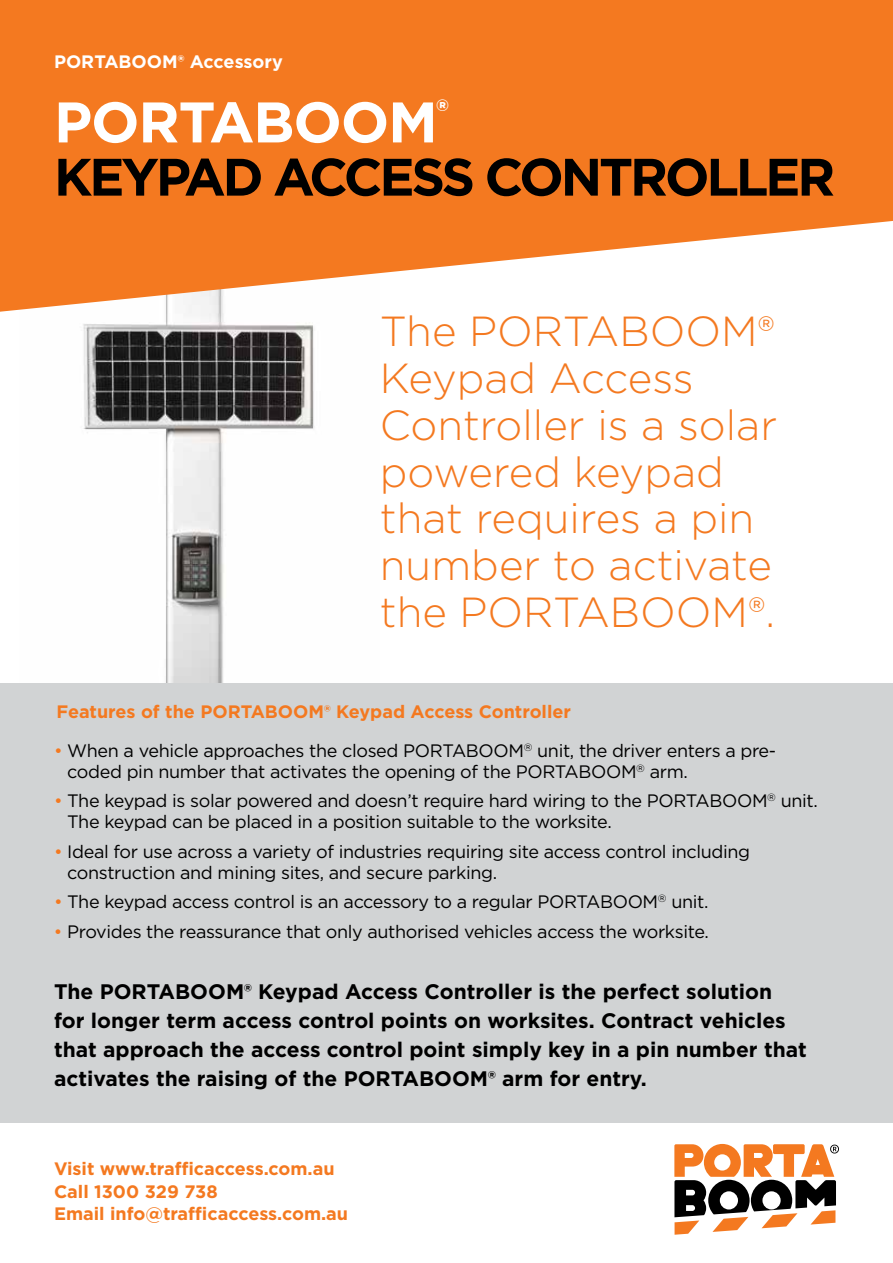
<style>
.page{position:relative;width:893px;height:1263px;background:#fff}
.page>*{position:absolute;margin:0;border:0;box-sizing:border-box;transform-origin:0 0}
.t1{font:700 57.15px "Gotham";letter-spacing:-.02em;color:#fff}
.t2{font:700 52.65px "Gotham";letter-spacing:-.06em;color:#000}
.t3{font:300 42px/46.8px "Gotham";color:#f47920}
.t4{font:700 21px/28.8px "Gotham";color:#000}
.t5{font:18px/21px "Gotham";letter-spacing:-.02em;color:#000}
.t6{font:700 18px/22.5px "Gotham";color:#f47920}
.t7{font:700 18px "Gotham";color:#fff}
.s1{color:#f47920}
</style>
<div class="page">
<img style="left:83px;top:312px;width:232px;height:371px">
<div style="left:0;top:683px;width:893px;height:440px;background:#d1d3d4"></div>
<svg style="left:0;top:0;width:893px;height:312px;background:#f58c40"></svg>
<svg style="left:674px;top:1144px;width:165px;height:91px"></svg>
<p class="t7" style="left:54px;top:50px;width:230px">PORTABOOM® Accessory</p>
<h1 class="t1" style="left:54px;top:84px;width:396px">PORTABOOM<sup>®</sup></h1>
<h2 class="t2" style="left:54px;top:142px;width:783px">KEYPAD ACCESS CONTROLLER</h2>
<h3 class="t3" style="left:380px;top:307px;width:399px">The PORTABOOM®<br>Keypad Access<br>Controller is a solar powered keypad that requires a pin number to activate the PORTABOOM®.</h3>
<p class="t6" style="left:56px;top:700px;width:516px">Features of the PORTABOOM® Keypad Access Controller</p>
<p class="t5" style="left:67px;top:740px;width:710px;text-indent:-13px"><span class="s1">•</span> When a vehicle approaches the closed PORTABOOM<sup>®</sup> unit, the driver enters a pre&shy;coded pin number that activates the opening of the PORTABOOM<sup>®</sup> arm.</p>
<p class="t5" style="left:67px;top:790px;width:752px;text-indent:-13px"><span class="s1">•</span> The keypad is solar powered and doesn’t require hard wiring to the PORTABOOM<sup>®</sup> unit.<br>The keypad can be placed in a position suitable to the worksite.</p>
<p class="t5" style="left:67px;top:841px;width:684px;text-indent:-13px"><span class="s1">•</span> Ideal for use across a variety of industries requiring site access control including construction and mining sites, and secure parking.</p>
<p class="t5" style="left:54px;top:891px;width:656px"><span class="s1">•</span> The keypad access control is an accessory to a regular PORTABOOM<sup>®</sup> unit.</p>
<p class="t5" style="left:54px;top:921px;width:656px"><span class="s1">•</span> Provides the reassurance that only authorised vehicles access the worksite.</p>
<p class="t4" style="left:54px;top:977px;width:754px">The PORTABOOM® Keypad Access Controller is the perfect solution for longer term access control points on worksites. Contract vehicles that approach the access control point simply key in a pin number that activates the raising of the PORTABOOM® arm for entry.</p>
<p class="t6" style="left:54px;top:1157px;width:296px">Visit www.trafficaccess.com.au<br>Call 1300 329 738<br>Email info@trafficaccess.com.au</p>
</div>
